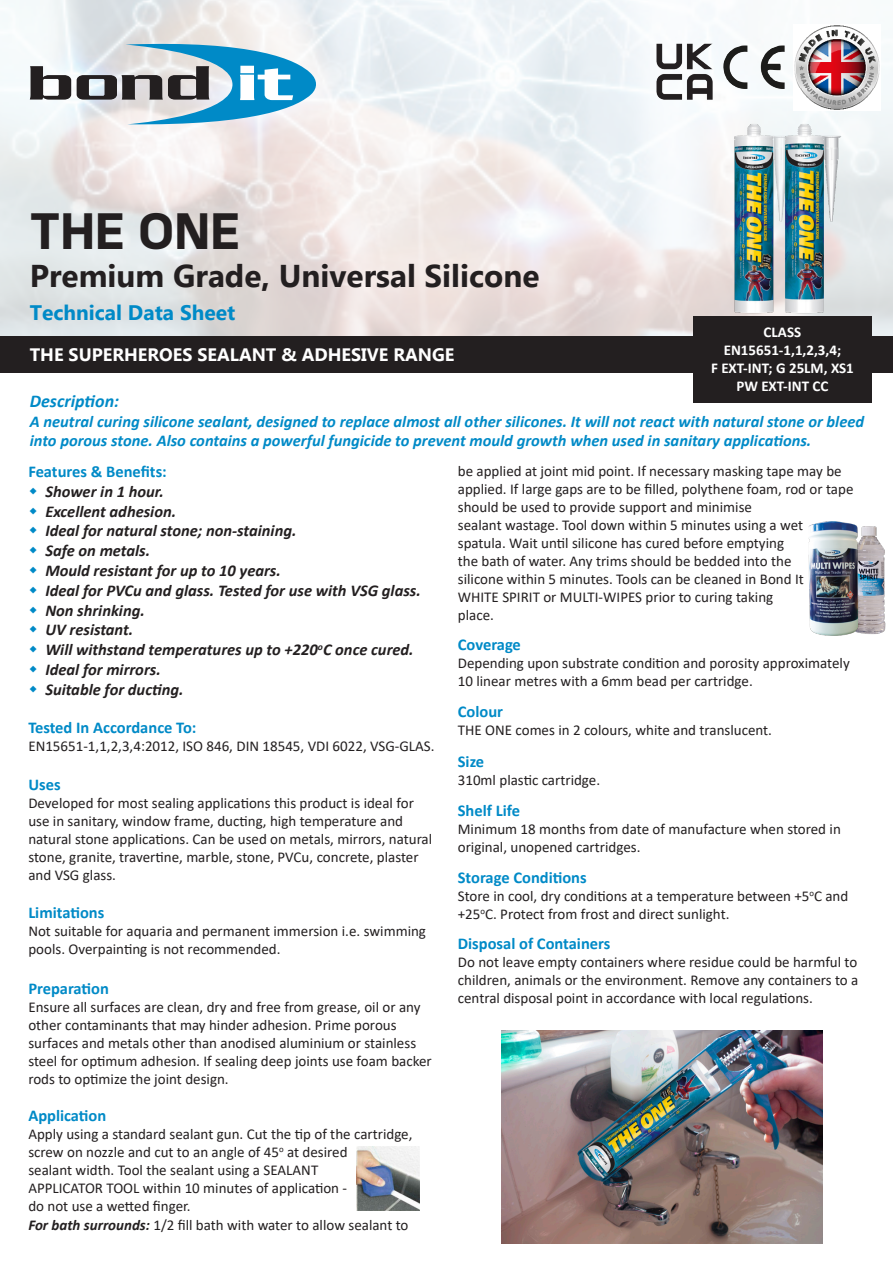
<style>
.page{position:relative;width:893px;height:1263px;background:#fff}
.page>*{position:absolute;margin:0;border:0;box-sizing:border-box;transform-origin:0 0}
.t1{font:700 48px "Konsens";color:#231f20}
.t2{font:700 31.5px "Myanmar Text";color:#231f20}
.t3{font:700 21px "Myanmar Text";color:#008ac7}
.t4{font:700 18px "Myanmar Text";color:#fff}
.t5{font:italic 700 18px "Calibri";color:#008ac7}
.t6{font:italic 700 16.5px "Calibri";color:#231f20}
.t7{font:italic 700 16.5px/19.8px "Calibri";color:#008ac7}
.t8{font:700 16.5px "Calibri";color:#008ac7}
.t9{font:15px/18px "Calibri";color:#231f20}
.t10{font:700 15px "Calibri";color:#fff}
.s1{font-weight:700;font-style:italic}
</style>
<div class="page">
<div style="left:0;top:336px;width:893px;height:37px;background:#231f20"></div>
<svg style="left:30px;top:66px;width:41px;height:34px"></svg>
<svg style="left:77px;top:40px;width:241px;height:86px"></svg>
<img style="left:794px;top:25px;width:86px;height:79px">
<img style="left:723px;top:45px;width:62px;height:44px">
<img style="left:647px;top:34px;width:74px;height:70px">
<div style="left:693px;top:317px;width:179px;height:86px;background:#231f20"></div>
<img style="left:357px;top:1146px;width:63px;height:65px">
<img style="left:647px;top:104px;width:105px;height:230px">
<img style="left:752px;top:104px;width:141px;height:230px">
<img style="left:809px;top:521px;width:77px;height:115px">
<img style="left:502px;top:1030px;width:320px;height:213px">
<p class="t1" style="left:30px;top:201px;width:212px">THE ONE</p>
<p class="t2" style="left:30px;top:258px;width:511px">Premium Grade, Universal Silicone</p>
<p class="t3" style="left:30px;top:300px;width:207px">Technical Data Sheet</p>
<p class="t4" style="left:30px;top:345px;width:426px">THE SUPERHEROES SEALANT &amp; ADHESIVE RANGE</p>
<p class="t10" style="left:764px;top:321px;width:39px">CLASS</p>
<p class="t10" style="left:724px;top:339px;width:119px">EN15651-1,1,2,3,4;</p>
<p class="t10" style="left:711px;top:357px;width:144px">F EXT-INT; G 25LM, XS1</p>
<p class="t10" style="left:736px;top:375px;width:94px">PW EXT-INT CC</p>
<p class="t5" style="left:30px;top:388px;width:91px">Description:</p>
<p class="t7" style="left:30px;top:411px;width:836px">A neutral curing silicone sealant, designed to replace almost all other silicones. It will not react with natural stone or bleed into porous stone. Also contains a powerful fungicide to prevent mould growth when used in sanitary applications.</p>
<p class="t8" style="left:28px;top:460px;width:140px">Features &amp; Benefits:</p>
<p class="t6" style="left:45px;top:480px;width:120px">Shower in 1 hour.</p>
<p class="t6" style="left:45px;top:499px;width:132px">Excellent adhesion.</p>
<p class="t6" style="left:45px;top:519px;width:253px">Ideal for natural stone; non-staining.</p>
<p class="t6" style="left:45px;top:539px;width:106px">Safe on metals.</p>
<p class="t6" style="left:45px;top:559px;width:237px">Mould resistant for up to 10 years.</p>
<p class="t6" style="left:45px;top:579px;width:377px">Ideal for PVCu and glass. Tested for use with VSG glass.</p>
<p class="t6" style="left:45px;top:598px;width:101px">Non shrinking.</p>
<p class="t6" style="left:45px;top:618px;width:89px">UV resistant.</p>
<p class="t6" style="left:45px;top:638px;width:370px">Will withstand temperatures up to +220<sup>o</sup>C once cured.</p>
<p class="t6" style="left:45px;top:658px;width:117px">Ideal for mirrors.</p>
<p class="t6" style="left:45px;top:678px;width:140px">Suitable for ducting.</p>
<p class="t8" style="left:28px;top:715px;width:170px">Tested In Accordance To:</p>
<p class="t9" style="left:28px;top:736px;width:408px">EN15651‐1,1,2,3,4:2012, ISO 846, DIN 18545, VDI 6022, VSG-GLAS.</p>
<p class="t8" style="left:28px;top:773px;width:34px">Uses</p>
<p class="t9" style="left:28px;top:794px;width:387px">Developed for most sealing applications this product is ideal for</p>
<p class="t9" style="left:28px;top:812px;width:376px">use in sanitary, window frame, ducting, high temperature and</p>
<p class="t9" style="left:28px;top:830px;width:405px">natural stone applications. Can be used on metals, mirrors, natural</p>
<p class="t9" style="left:28px;top:848px;width:392px">stone, granite, travertine, marble, stone, PVCu, concrete, plaster</p>
<p class="t9" style="left:28px;top:866px;width:89px">and VSG glass.</p>
<p class="t8" style="left:28px;top:901px;width:78px">Limitations</p>
<p class="t9" style="left:28px;top:922px;width:399px">Not suitable for aquaria and permanent immersion i.e. swimming</p>
<p class="t9" style="left:28px;top:940px;width:254px">pools. Overpainting is not recommended.</p>
<p class="t8" style="left:28px;top:976px;width:82px">Preparation</p>
<p class="t9" style="left:28px;top:997px;width:394px">Ensure all surfaces are clean, dry and free from grease, oil or any</p>
<p class="t9" style="left:28px;top:1015px;width:370px">other contaminants that may hinder adhesion. Prime porous</p>
<p class="t9" style="left:28px;top:1033px;width:389px">surfaces and metals other than anodised aluminium or stainless</p>
<p class="t9" style="left:28px;top:1051px;width:405px">steel for optimum adhesion. If sealing deep joints use foam backer rods to optimize the joint design.</p>
<p class="t8" style="left:28px;top:1104px;width:80px">Application</p>
<p class="t9" style="left:28px;top:1125px;width:386px">Apply using a standard sealant gun. Cut the tip of the cartridge, screw on nozzle and cut to an angle of 45<sup>o</sup> at desired<br>sealant width. Tool the sealant using a SEALANT</p>
<p class="t9" style="left:28px;top:1179px;width:320px">APPLICATOR TOOL within 10 minutes of application - do not use a wetted finger.</p>
<p class="t9" style="left:28px;top:1215px;width:382px"><span class="s1">For bath surrounds:</span> 1/2 fill bath with water to allow sealant to</p>
<p class="t9" style="left:458px;top:461px;width:397px">be applied at joint mid point. If necessary masking tape may be applied. If large gaps are to be filled, polythene foam, rod or tape should be used to provide support and minimise</p>
<p class="t9" style="left:458px;top:515px;width:347px">sealant wastage. Tool down within 5 minutes using a wet</p>
<p class="t9" style="left:458px;top:533px;width:328px">spatula. Wait until silicone has cured before emptying</p>
<p class="t9" style="left:458px;top:551px;width:335px">the bath of water. Any trims should be bedded into the</p>
<p class="t9" style="left:458px;top:569px;width:348px">silicone within 5 minutes. Tools can be cleaned in Bond It</p>
<p class="t9" style="left:458px;top:587px;width:317px">WHITE SPIRIT or MULTI-WIPES prior to curing taking</p>
<p class="t9" style="left:458px;top:605px;width:38px">place.</p>
<p class="t8" style="left:458px;top:633px;width:65px">Coverage</p>
<p class="t9" style="left:458px;top:654px;width:393px">Depending upon substrate condition and porosity approximately<br>10 linear metres with a 6mm bead per cartridge.</p>
<p class="t8" style="left:458px;top:700px;width:47px">Colour</p>
<p class="t9" style="left:458px;top:721px;width:316px">THE ONE comes in 2 colours, white and translucent.</p>
<p class="t8" style="left:458px;top:750px;width:28px">Size</p>
<p class="t9" style="left:458px;top:771px;width:144px">310ml plastic cartridge.</p>
<p class="t8" style="left:458px;top:799px;width:64px">Shelf Life</p>
<p class="t9" style="left:458px;top:820px;width:385px">Minimum 18 months from date of manufacture when stored in original, unopened cartridges.</p>
<p class="t8" style="left:458px;top:865px;width:130px">Storage Conditions</p>
<p class="t9" style="left:458px;top:886px;width:392px">Store in cool, dry conditions at a temperature between +5<sup>o</sup>C and +25<sup>o</sup>C. Protect from frost and direct sunlight.</p>
<p class="t8" style="left:458px;top:932px;width:154px">Disposal of Containers</p>
<p class="t9" style="left:458px;top:953px;width:401px">Do not leave empty containers where residue could be harmful to</p>
<p class="t9" style="left:458px;top:971px;width:402px">children, animals or the environment. Remove any containers to a</p>
<p class="t9" style="left:458px;top:989px;width:357px">central disposal point in accordance with local regulations.</p>
</div>
